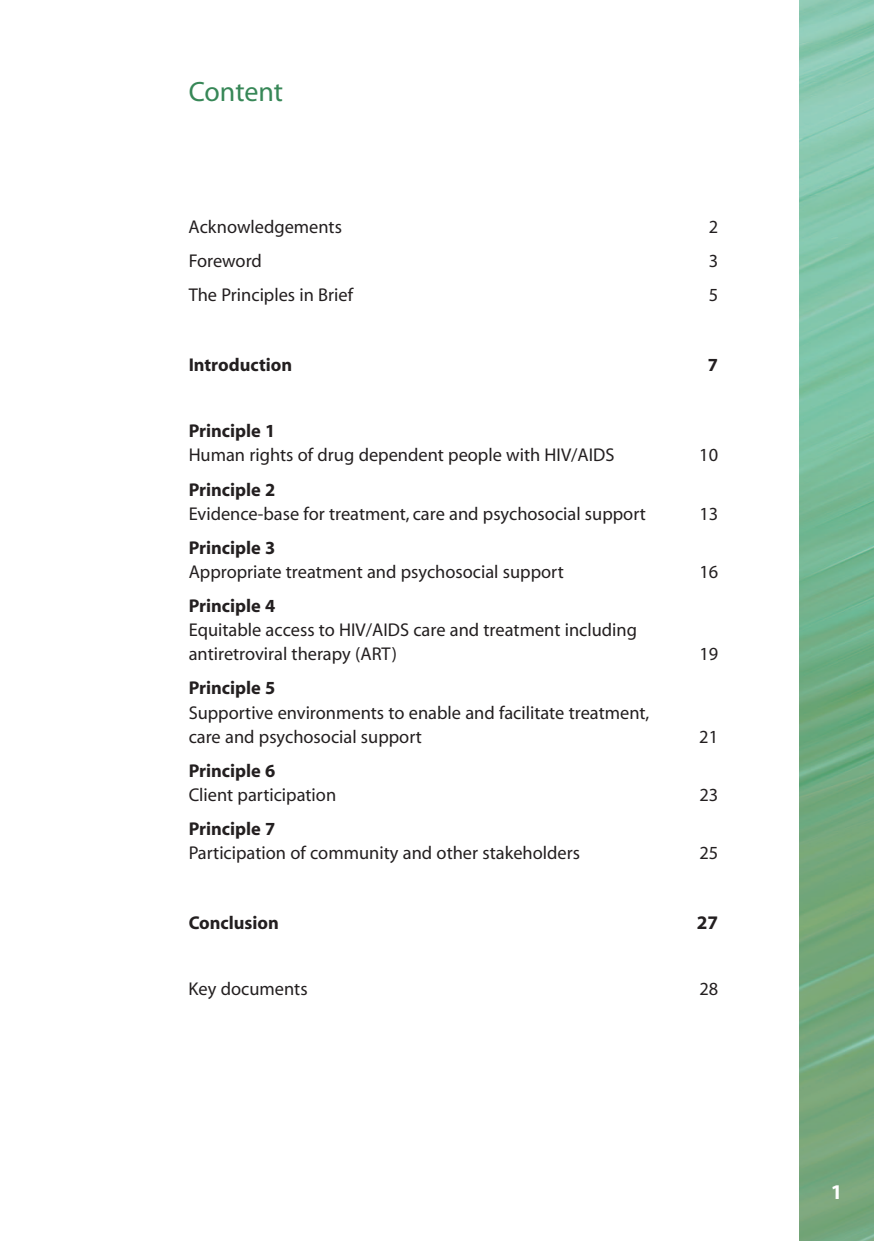
<style>
.page{position:relative;width:874px;height:1241px;background:#fff}
.page>*{position:absolute;margin:0;border:0;box-sizing:border-box;transform-origin:0 0}
.t1{font:28px "Myriad";letter-spacing:-.005em;color:#378757}
.t2{font:700 21px "Myriad";color:#fff}
.t3{font:700 19.25px "Myriad";color:#231f20}
.t4{font:18.55px/24.2px "Myriad";color:#231f20}
.t5{font:700 18.55px "Myriad";color:#231f20}
</style>
<div class="page">
<img style="left:799px;top:1px;width:74px;height:1240px">
<h1 class="t1" style="left:189px;top:81px;width:96px">Content</h1>
<p class="t4" style="left:189px;top:216px;width:155px">Acknowledgements</p>
<p class="t4" style="left:708px;top:216px;width:11px">2</p>
<p class="t4" style="left:189px;top:250px;width:75px">Foreword</p>
<p class="t4" style="left:708px;top:250px;width:11px">3</p>
<p class="t4" style="left:189px;top:284px;width:166px">The Principles in Brief</p>
<p class="t4" style="left:708px;top:284px;width:11px">5</p>
<p class="t5" style="left:189px;top:358px;width:105px">Introduction</p>
<p class="t5" style="left:707px;top:358px;width:12px">7</p>
<p class="t5" style="left:189px;top:424px;width:88px">Principle 1</p>
<p class="t4" style="left:189px;top:445px;width:427px">Human rights of drug dependent people with HIV/AIDS</p>
<p class="t4" style="left:699px;top:445px;width:20px">10</p>
<p class="t5" style="left:189px;top:482px;width:88px">Principle 2</p>
<p class="t4" style="left:189px;top:503px;width:458px">Evidence-base for treatment, care and psychosocial support</p>
<p class="t4" style="left:699px;top:503px;width:20px">13</p>
<p class="t5" style="left:189px;top:540px;width:88px">Principle 3</p>
<p class="t4" style="left:189px;top:561px;width:376px">Appropriate treatment and psychosocial support</p>
<p class="t4" style="left:699px;top:561px;width:20px">16</p>
<p class="t5" style="left:189px;top:599px;width:88px">Principle 4</p>
<p class="t4" style="left:189px;top:619px;width:450px">Equitable access to HIV/AIDS care and treatment including antiretroviral therapy (ART)</p>
<p class="t4" style="left:699px;top:643px;width:20px">19</p>
<p class="t5" style="left:189px;top:681px;width:88px">Principle 5</p>
<p class="t4" style="left:189px;top:702px;width:462px">Supportive environments to enable and facilitate treatment, care and psychosocial support</p>
<p class="t4" style="left:699px;top:726px;width:20px">21</p>
<p class="t5" style="left:189px;top:763px;width:88px">Principle 6</p>
<p class="t4" style="left:189px;top:784px;width:149px">Client participation</p>
<p class="t4" style="left:699px;top:784px;width:20px">23</p>
<p class="t5" style="left:189px;top:822px;width:88px">Principle 7</p>
<p class="t4" style="left:189px;top:842px;width:393px">Participation of community and other stakeholders</p>
<p class="t4" style="left:699px;top:842px;width:20px">25</p>
<p class="t5" style="left:189px;top:916px;width:92px">Conclusion</p>
<p class="t3" style="left:696px;top:915px;width:23px">27</p>
<p class="t4" style="left:189px;top:978px;width:120px">Key documents</p>
<p class="t4" style="left:699px;top:978px;width:20px">28</p>
<p class="t2" style="left:830px;top:1184px;width:13px">1</p>
</div>
